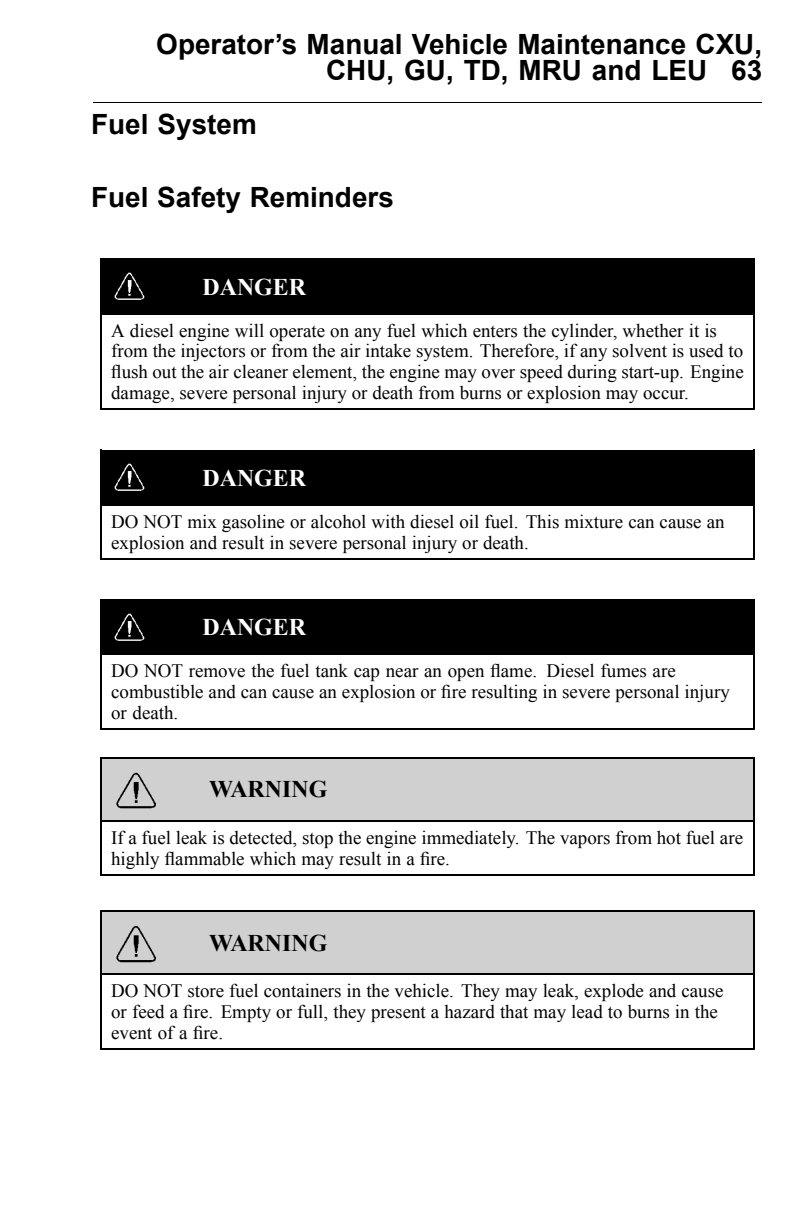
<style>
.page{position:relative;width:792px;height:1224px;background:#fff}
.page>*{position:absolute;margin:0;border:0;box-sizing:border-box;transform-origin:0 0}
.t1{font:700 27.8px/26px "Arial";color:#000;text-align:right}
.t2{font:700 24px "Times New Roman";color:#fff}
.t3{font:700 24px "Times New Roman";color:#000}
.t4{font:19px/20.8px "Times New Roman";color:#000}
</style>
<div class="page">
<hr style="left:93px;top:102px;width:669px;height:1px;background:#000">
<div style="left:101px;top:259px;width:92px;height:55px;background:#000"></div>
<div style="left:193px;top:259px;width:561px;height:55px;background:#000"></div>
<img style="left:114px;top:272px;width:31px;height:28px">
<hr style="left:100px;top:258px;width:655px;height:2px;background:#000">
<hr style="left:100px;top:258px;width:2px;height:57px;background:#000">
<hr style="left:753px;top:258px;width:2px;height:57px;background:#000">
<hr style="left:100px;top:313px;width:655px;height:2px;background:#000">
<hr style="left:100px;top:313px;width:2px;height:97px;background:#000">
<hr style="left:753px;top:313px;width:2px;height:97px;background:#000">
<hr style="left:100px;top:408px;width:655px;height:2px;background:#000">
<div style="left:101px;top:451px;width:92px;height:54px;background:#000"></div>
<div style="left:193px;top:451px;width:561px;height:54px;background:#000"></div>
<img style="left:114px;top:463px;width:31px;height:28px">
<hr style="left:100px;top:450px;width:655px;height:2px;background:#000">
<hr style="left:100px;top:450px;width:2px;height:56px;background:#000">
<hr style="left:753px;top:450px;width:2px;height:56px;background:#000">
<hr style="left:100px;top:504px;width:655px;height:2px;background:#000">
<hr style="left:100px;top:504px;width:2px;height:56px;background:#000">
<hr style="left:753px;top:504px;width:2px;height:56px;background:#000">
<hr style="left:100px;top:558px;width:655px;height:2px;background:#000">
<div style="left:101px;top:600px;width:92px;height:54px;background:#000"></div>
<div style="left:193px;top:600px;width:561px;height:54px;background:#000"></div>
<img style="left:114px;top:613px;width:31px;height:28px">
<hr style="left:100px;top:599px;width:655px;height:2px;background:#000">
<hr style="left:100px;top:599px;width:2px;height:56px;background:#000">
<hr style="left:753px;top:599px;width:2px;height:56px;background:#000">
<hr style="left:100px;top:653px;width:655px;height:2px;background:#000">
<hr style="left:100px;top:653px;width:2px;height:77px;background:#000">
<hr style="left:753px;top:653px;width:2px;height:77px;background:#000">
<hr style="left:100px;top:728px;width:655px;height:2px;background:#000">
<div style="left:101px;top:758px;width:98px;height:63px;background:#d0d0d0"></div>
<div style="left:199px;top:758px;width:555px;height:63px;background:#d0d0d0"></div>
<img style="left:116px;top:772px;width:40px;height:37px">
<hr style="left:100px;top:757px;width:655px;height:2px;background:#000">
<hr style="left:100px;top:757px;width:2px;height:65px;background:#000">
<hr style="left:753px;top:757px;width:2px;height:65px;background:#000">
<hr style="left:100px;top:820px;width:655px;height:2px;background:#000">
<hr style="left:100px;top:820px;width:2px;height:56px;background:#000">
<hr style="left:753px;top:820px;width:2px;height:56px;background:#000">
<hr style="left:100px;top:874px;width:655px;height:2px;background:#000">
<div style="left:101px;top:911px;width:98px;height:63px;background:#d0d0d0"></div>
<div style="left:199px;top:911px;width:555px;height:63px;background:#d0d0d0"></div>
<img style="left:116px;top:926px;width:40px;height:37px">
<hr style="left:100px;top:910px;width:655px;height:2px;background:#000">
<hr style="left:100px;top:910px;width:2px;height:65px;background:#000">
<hr style="left:753px;top:910px;width:2px;height:65px;background:#000">
<hr style="left:100px;top:973px;width:655px;height:2px;background:#000">
<hr style="left:100px;top:973px;width:2px;height:77px;background:#000">
<hr style="left:753px;top:973px;width:2px;height:77px;background:#000">
<hr style="left:100px;top:1048px;width:655px;height:2px;background:#000">
<p class="t1" style="left:156px;top:34px;width:607px">Operator’s Manual Vehicle Maintenance CXU,<br>CHU, GU, TD, MRU and LEU 63</p>
<p class="t1" style="left:91px;top:114px;width:167px">Fuel System</p>
<p class="t1" style="left:91px;top:187px;width:304px">Fuel Safety Reminders</p>
<p class="t2" style="left:203px;top:278px;width:105px">DANGER</p>
<p class="t4" style="left:111px;top:322px;width:634px">A diesel engine will operate on any fuel which enters the cylinder, whether it is from the injectors or from the air intake system. Therefore, if any solvent is used to flush out the air cleaner element, the engine may over speed during start-up. Engine damage, severe personal injury or death from burns or explosion may occur.</p>
<p class="t2" style="left:203px;top:470px;width:105px">DANGER</p>
<p class="t4" style="left:111px;top:513px;width:615px">DO NOT mix gasoline or alcohol with diesel oil fuel. This mixture can cause an explosion and result in severe personal injury or death.</p>
<p class="t2" style="left:203px;top:619px;width:105px">DANGER</p>
<p class="t4" style="left:111px;top:662px;width:620px">DO NOT remove the fuel tank cap near an open flame. Diesel fumes are combustible and can cause an explosion or fire resulting in severe personal injury or death.</p>
<p class="t3" style="left:209px;top:781px;width:120px">WARNING</p>
<p class="t4" style="left:111px;top:829px;width:633px">If a fuel leak is detected, stop the engine immediately. The vapors from hot fuel are highly flammable which may result in a fire.</p>
<p class="t3" style="left:209px;top:935px;width:120px">WARNING</p>
<p class="t4" style="left:111px;top:982px;width:614px">DO NOT store fuel containers in the vehicle. They may leak, explode and cause or feed a fire. Empty or full, they present a hazard that may lead to burns in the event of a fire.</p>
</div>
